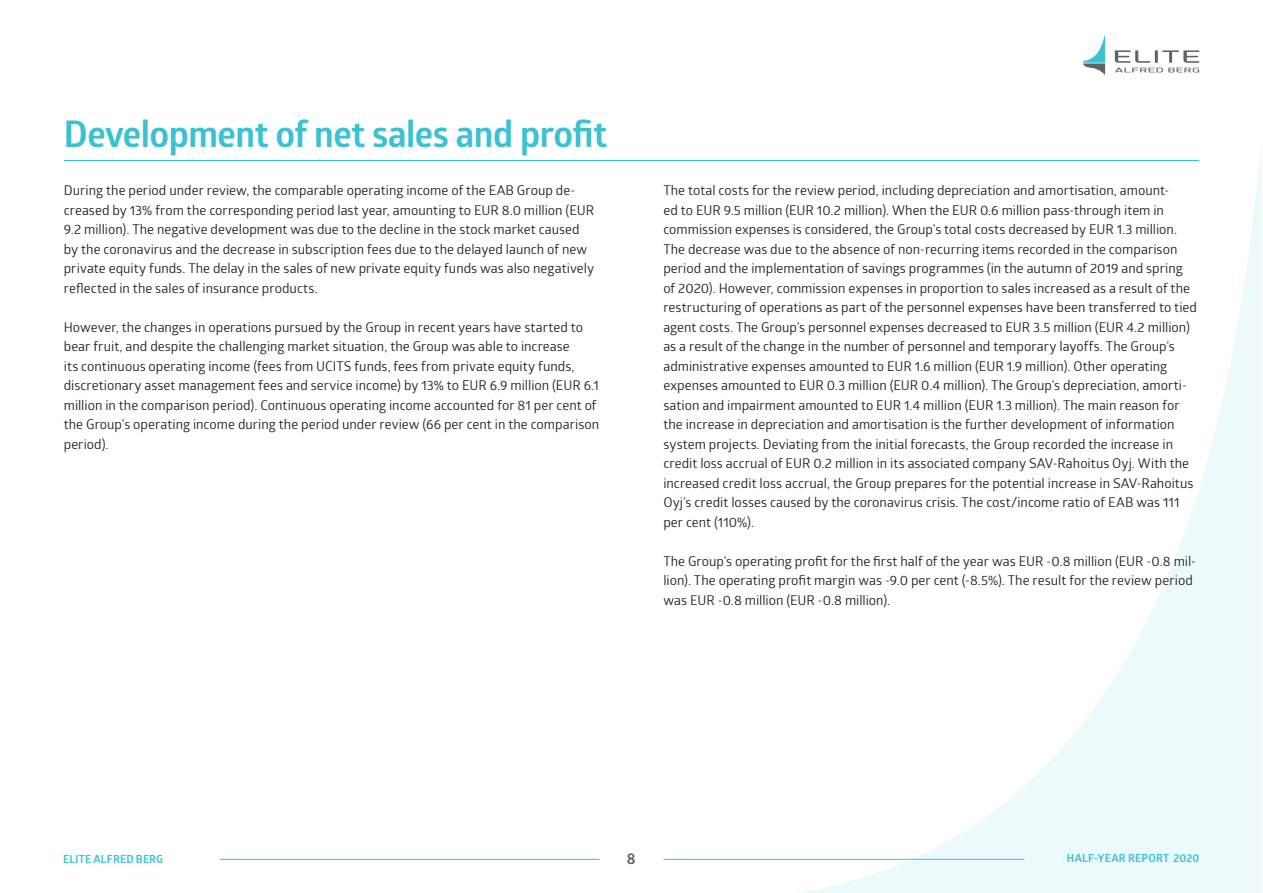
<style>
.page{position:relative;width:1263px;height:893px;background:#fff}
.page>*{position:absolute;margin:0;border:0;box-sizing:border-box;transform-origin:0 0}
.Otsikko_2{font:700 36px "Glober";letter-spacing:-.015em;color:#3bc1d1}
.t1{font:700 15px "Glober";color:#5b6663}
.Leipis-perusteksti{font:13.5px/19.5px "Glober";color:#231f20}
.t2{font:700 10.95px "Glober";letter-spacing:.02em;color:#3bc1d1}
</style>
<div class="page">
<svg style="left:770px;top:145px;width:492px;height:748px"></svg>
<svg style="left:1115px;top:50px;width:84px;height:22px"></svg>
<svg style="left:1083px;top:35px;width:22px;height:40px"></svg>
<hr style="left:220px;top:859px;width:380px;height:1px;background:#3bc1d1">
<hr style="left:663px;top:859px;width:361px;height:1px;background:#3bc1d1">
<hr style="left:64px;top:160px;width:1135px;height:1px;background:#3bc1d1">
<p class="Otsikko_2" style="left:64px;top:109px;width:545px">Development of net sales and profit</p>
<p class="Leipis-perusteksti" style="left:64px;top:180px;width:532px">During the period under review, the comparable operating income of the EAB Group de&shy;creased by 13% from the corresponding period last year, amounting to EUR 8.0 million (EUR 9.2 million). The negative development was due to the decline in the stock market caused by the coronavirus and the decrease in subscription fees due to the delayed launch of new private equity funds. The delay in the sales of new private equity funds was also negatively reflected in the sales of insurance products.</p>
<p class="Leipis-perusteksti" style="left:64px;top:316px;width:537px">However, the changes in operations pursued by the Group in recent years have started to bear fruit, and despite the challenging market situation, the Group was able to increase<br>its continuous operating income (fees from UCITS funds, fees from private equity funds, discretionary asset management fees and service income) by 13% to EUR 6.9 million (EUR 6.1 million in the comparison period). Continuous operating income accounted for 81 per cent of the Group’s operating income during the period under review (66 per cent in the comparison period).</p>
<p class="Leipis-perusteksti" style="left:663px;top:180px;width:535px">The total costs for the review period, including depreciation and amortisation, amount-<br>ed to EUR 9.5 million (EUR 10.2 million). When the EUR 0.6 million pass-through item in commission expenses is considered, the Group’s total costs decreased by EUR 1.3 million.<br>The decrease was due to the absence of non-recurring items recorded in the comparison period and the implementation of savings programmes (in the autumn of 2019 and spring of 2020). However, commission expenses in proportion to sales increased as a result of the restructuring of operations as part of the personnel expenses have been transferred to tied agent costs. The Group’s personnel expenses decreased to EUR 3.5 million (EUR 4.2 million) as a result of the change in the number of personnel and temporary layoffs. The Group’s administrative expenses amounted to EUR 1.6 million (EUR 1.9 million). Other operating expenses amounted to EUR 0.3 million (EUR 0.4 million). The Group’s depreciation, amorti&shy;sation and impairment amounted to EUR 1.4 million (EUR 1.3 million). The main reason for the increase in depreciation and amortisation is the further development of information system projects. Deviating from the initial forecasts, the Group recorded the increase in credit loss accrual of EUR 0.2 million in its associated company SAV-Rahoitus Oyj. With the increased credit loss accrual, the Group prepares for the potential increase in SAV-Rahoitus Oyj’s credit losses caused by the coronavirus crisis. The cost/income ratio of EAB was 111 per cent (110%).</p>
<p class="Leipis-perusteksti" style="left:663px;top:550px;width:534px">The Group’s operating profit for the first half of the year was EUR -0.8 million (EUR -0.8 mil&shy;lion). The operating profit margin was -9.0 per cent (-8.5%). The result for the review period was EUR -0.8 million (EUR -0.8 million).</p>
<p class="t2" style="left:63px;top:852px;width:102px">ELITE ALFRED BERG</p>
<p class="t1" style="left:627px;top:847px;width:10px">8</p>
<p class="t2" style="left:1067px;top:850px;width:134px">HALF-YEAR REPORT 2020</p>
</div>
